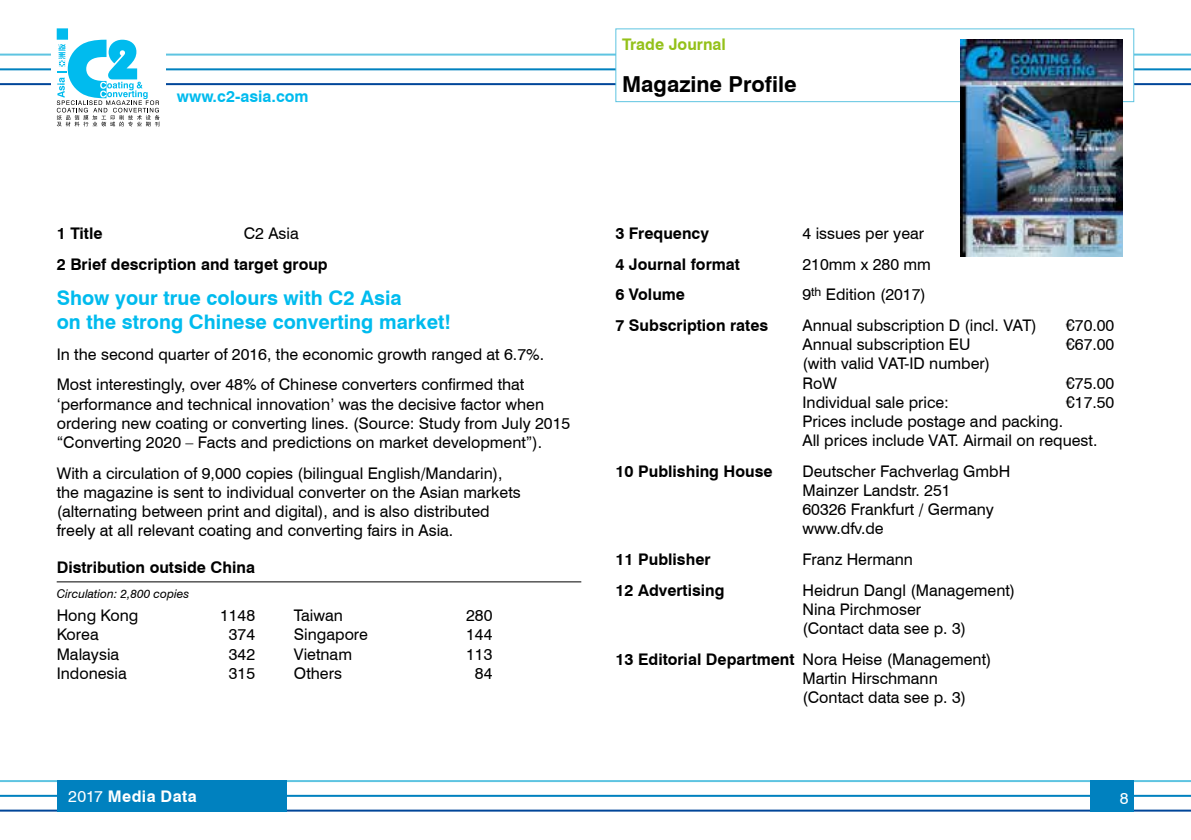
<style>
.page{position:relative;width:1191px;height:840px;background:#fff}
.page>*{position:absolute;margin:0;border:0;box-sizing:border-box;transform-origin:0 0}
.t1{font:700 22px "Swiss 721 BT";color:#000}
.t2{font:700 20px/24px "Swiss 721 BT";color:#0be}
.t3{font:16px/19.2px "Swiss 721 BT";color:#000}
.t4{font:700 16px "Swiss 721 BT";color:#000}
.t5{font:700 16px "Swiss 721 BT";color:#0be}
.t6{font:700 16px "Swiss 721 BT";letter-spacing:.025em;color:#fff}
.t7{font:700 16px "Swiss 721 BT";color:#94c11a}
.t8{font:16px "Swiss 721 BT";color:#fff}
.t9{font:italic 12px "Swiss 721 BT";color:#000}
.s1{font-weight:400}
.s2{font-weight:700}
</style>
<div class="page">
<hr style="left:0;top:809px;width:1191px;height:2px;background:#004699">
<hr style="left:0;top:794px;width:1191px;height:2px;background:#0081bf">
<hr style="left:0;top:779px;width:1191px;height:2px;background:#5ec4e1">
<hr style="left:0;top:83px;width:1191px;height:2px;background:#004699">
<hr style="left:0;top:68px;width:1191px;height:2px;background:#0081bf">
<hr style="left:0;top:54px;width:1191px;height:2px;background:#5ec4e1">
<div style="left:51px;top:30px;width:115px;height:83px;background:#fff"></div>
<div style="left:1090px;top:779px;width:44px;height:32px;background:#0081bf"></div>
<svg style="left:57px;top:28px;width:103px;height:98px"></svg>
<div style="left:57px;top:779px;width:229px;height:32px;background:#0081bf"></div>
<div style="left:616px;top:29px;width:517px;height:73px;background:#fff"></div>
<div style="left:615px;top:28px;width:519px;height:74px;border:1px solid #5ec4e1"></div>
<img style="left:960px;top:40px;width:163px;height:216px">
<hr style="left:57px;top:581px;width:524px;height:1px;background:#000">
<p class="t5" style="left:177px;top:87px;width:133px">www.c2-asia.com</p>
<p class="t7" style="left:622px;top:35px;width:105px">Trade Journal</p>
<h1 class="t1" style="left:622px;top:71px;width:176px">Magazine Profile</h1>
<p class="t4" style="left:57px;top:224px;width:47px">1 Title</p>
<p class="t3" style="left:244px;top:224px;width:56px">C2 Asia</p>
<p class="t4" style="left:57px;top:254px;width:272px">2 Brief description and target group</p>
<p class="t2" style="left:57px;top:286px;width:396px">Show your true colours with C2 Asia<br>on the strong Chinese converting market!</p>
<p class="t3" style="left:57px;top:338px;width:489px;line-height:30.6px">In the second quarter of 2016, the economic growth ranged at 6.7%.<br>Most interestingly, over 48% of Chinese converters confirmed that</p>
<p class="t3" style="left:57px;top:394px;width:515px">‘performance and technical innovation’ was the decisive factor when ordering new coating or converting lines. (Source: Study from July 2015 “Converting 2020 – Facts and predictions on market development”).</p>
<p class="t3" style="left:57px;top:463px;width:465px">With a circulation of 9,000 copies (bilingual English/Mandarin), the magazine is sent to individual converter on the Asian markets (alternating between print and digital), and is also distributed freely at all relevant coating and converting fairs in Asia.</p>
<p class="t4" style="left:57px;top:557px;width:200px">Distribution outside China</p>
<p class="t9" style="left:57px;top:586px;width:134px">Circulation: 2,800 copies</p>
<p class="t3" style="left:57px;top:605px;width:83px">Hong Kong</p>
<p class="t3" style="left:220px;top:605px;width:37px">1148</p>
<p class="t3" style="left:57px;top:624px;width:43px">Korea</p>
<p class="t3" style="left:229px;top:624px;width:28px">374</p>
<p class="t3" style="left:57px;top:643px;width:64px">Malaysia</p>
<p class="t3" style="left:229px;top:643px;width:28px">342</p>
<p class="t3" style="left:57px;top:663px;width:72px">Indonesia</p>
<p class="t3" style="left:229px;top:663px;width:28px">315</p>
<p class="t3" style="left:294px;top:605px;width:50px">Taiwan</p>
<p class="t3" style="left:466px;top:605px;width:28px">280</p>
<p class="t3" style="left:294px;top:624px;width:76px">Singapore</p>
<p class="t3" style="left:466px;top:624px;width:28px">144</p>
<p class="t3" style="left:294px;top:643px;width:60px">Vietnam</p>
<p class="t3" style="left:466px;top:643px;width:28px">113</p>
<p class="t3" style="left:294px;top:663px;width:49px">Others</p>
<p class="t3" style="left:475px;top:663px;width:19px">84</p>
<p class="t6" style="left:68px;top:786px;width:130px"><span class="s1">2017</span> Media Data</p>
<p class="t4" style="left:615px;top:224px;width:95px">3 Frequency</p>
<p class="t3" style="left:802px;top:224px;width:123px">4 issues per year</p>
<p class="t4" style="left:615px;top:254px;width:126px">4 Journal format</p>
<p class="t3" style="left:802px;top:254px;width:130px">210mm x 280 mm</p>
<p class="t4" style="left:615px;top:285px;width:71px">6 Volume</p>
<p class="t3" style="left:802px;top:285px;width:125px">9<sup>th</sup> Edition (2017)</p>
<p class="t4" style="left:615px;top:315px;width:154px">7 Subscription rates</p>
<p class="t3" style="left:802px;top:315px;width:236px">Annual subscription D (incl. VAT)</p>
<p class="t3" style="left:1066px;top:315px;width:50px">€70.00</p>
<p class="t3" style="left:802px;top:334px;width:169px">Annual subscription EU</p>
<p class="t3" style="left:1066px;top:334px;width:50px">€67.00</p>
<p class="t3" style="left:802px;top:354px;width:189px">(with valid VAT-ID number)<br>RoW</p>
<p class="t3" style="left:1066px;top:373px;width:50px">€75.00</p>
<p class="t3" style="left:802px;top:392px;width:148px">Individual sale price:</p>
<p class="t3" style="left:1066px;top:392px;width:50px">€17.50</p>
<p class="t3" style="left:802px;top:411px;width:296px">Prices include postage and packing.<br>All prices include VAT. Airmail on request.</p>
<p class="t4" style="left:615px;top:461px;width:159px">10 Publishing House</p>
<p class="t3" style="left:802px;top:461px;width:209px">Deutscher Fachverlag GmbH<br>Mainzer Landstr. 251<br>60326 Frankfurt / Germany www.dfv.de</p>
<p class="t4" style="left:615px;top:549px;width:97px">11 Publisher</p>
<p class="t3" style="left:802px;top:549px;width:112px">Franz Hermann</p>
<p class="t4" style="left:615px;top:580px;width:111px">12 Advertising</p>
<p class="t3" style="left:802px;top:580px;width:214px">Heidrun Dangl (Management)<br>Nina Pirchmoser<br>(Contact data see p. 3)</p>
<p class="t3" style="left:802px;top:649px;width:191px;text-indent:-187px"><span class="s2">13 Editorial Department</span> Nora Heise (Management)<br>Martin Hirschmann (Contact data see p. 3)</p>
<p class="t8" style="left:1119px;top:787px;width:10px">8</p>
</div>
